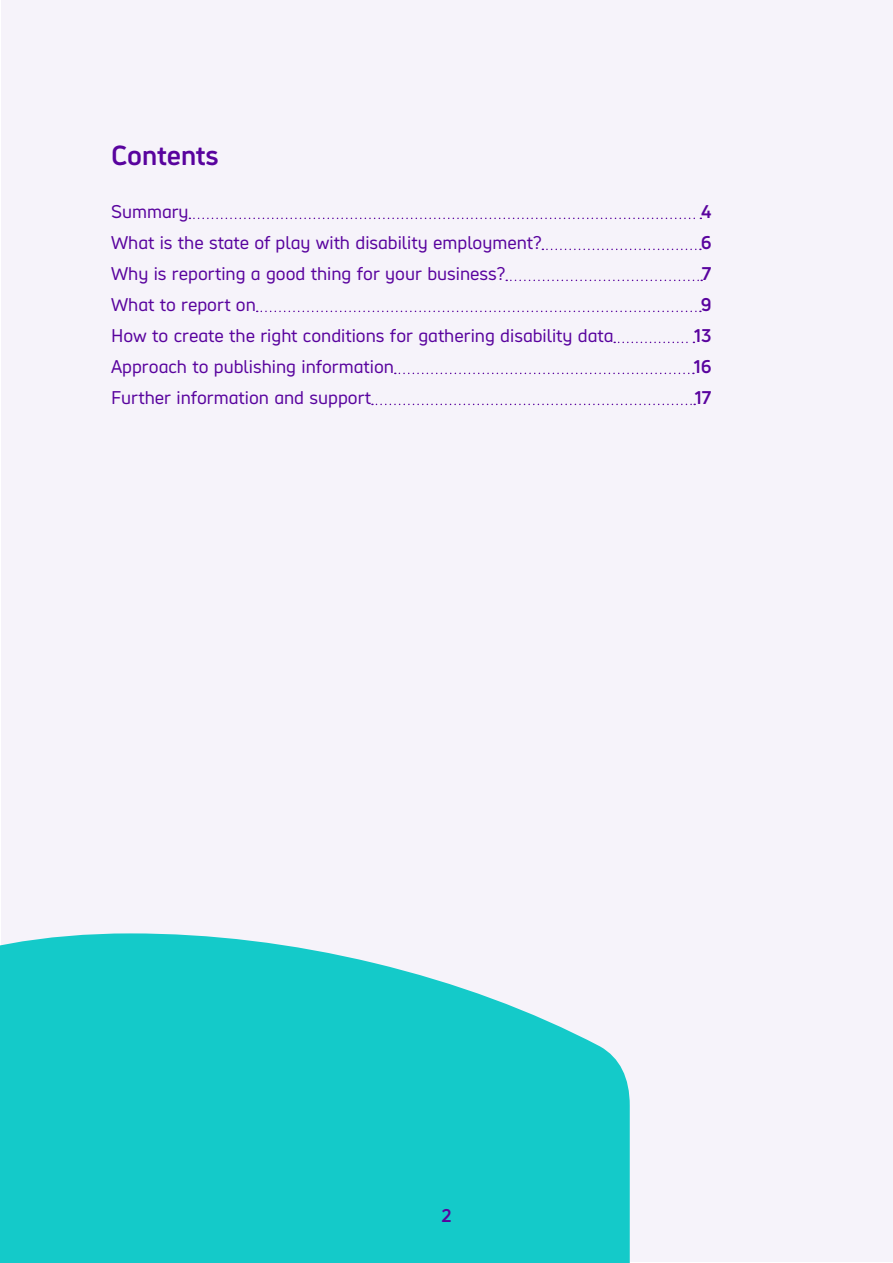
<style>
.page{position:relative;width:893px;height:1263px;background:#fff}
.page>*{position:absolute;margin:0;border:0;box-sizing:border-box;transform-origin:0 0}
.t1{font:700 27px "Hargreaves";color:#59039e}
.t2{font:18px/31px "Hargreaves";color:#59039e}
.t3{font:700 18px/31px "Hargreaves";color:#59039e;text-align:center}
</style>
<div class="page">
<div style="left:1px;top:1px;width:891px;height:1261px;background:#f6f3fa"></div>
<svg style="left:189px;top:218px;width:512px;height:1px"></svg>
<svg style="left:542px;top:249px;width:159px;height:1px"></svg>
<svg style="left:506px;top:280px;width:196px;height:1px"></svg>
<svg style="left:257px;top:311px;width:444px;height:1px"></svg>
<svg style="left:614px;top:342px;width:80px;height:1px"></svg>
<svg style="left:395px;top:373px;width:299px;height:1px"></svg>
<svg style="left:372px;top:404px;width:323px;height:1px"></svg>
<svg style="left:0;top:933px;width:630px;height:330px;fill:#14cac9"></svg>
<p class="t1" style="left:111px;top:138px;width:109px">Contents</p>
<p class="t2" style="left:111px;top:196px;width:504px">Summary<br>What is the state of play with disability employment?<br>Why is reporting a good thing for your business?<br>What to report on<br>How to create the right conditions for gathering disability data Approach to publishing information<br>Further information and support</p>
<p class="t3" style="left:694px;top:196px;width:19px">4<br>6<br>7<br>9<br>13<br>16<br>17</p>
<p class="t3" style="left:441px;top:1200px;width:12px">2</p>
</div>
